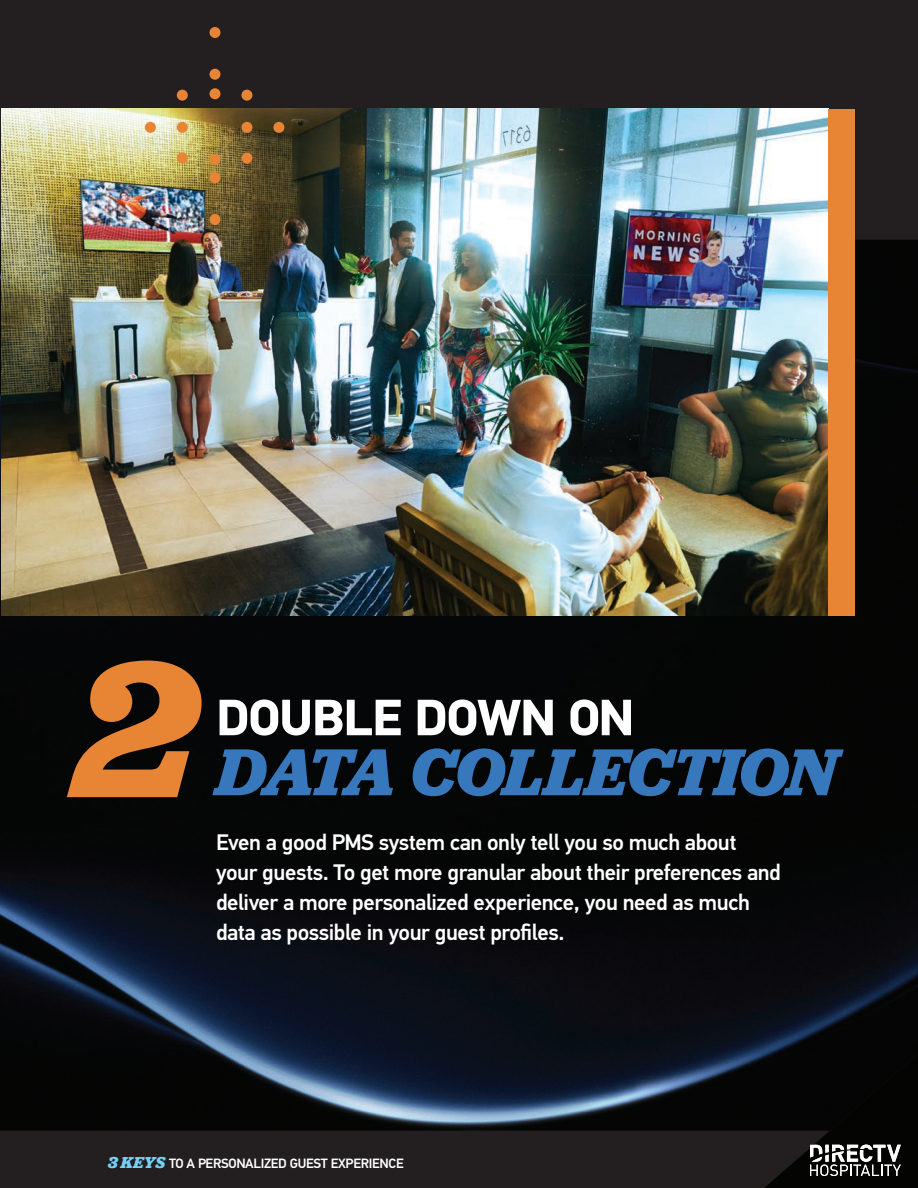
<style>
.page{position:relative;width:918px;height:1188px;background:#231f20}
.page>*{position:absolute;margin:0;border:0;box-sizing:border-box;transform-origin:0 0}
.t1{font:italic 700 201.45px "Jubilat";color:#e88534}
.t2{font:italic 700 69px "Jubilat";letter-spacing:-.02em;color:#3778bd}
.t3{font:700 51px "PFDIN Text Pro";color:#fff}
.t4{font:500 22.5px/30px "PFDIN Text Pro";letter-spacing:-.02em;color:#fff}
.t5{font:500 13.5px "PFDIN Text Pro";letter-spacing:-.02em;color:#fff}
.s1{font-family:"Jubilat";font-weight:700;font-style:italic;font-size:16.5px;color:#75d1f5}
</style>
<div class="page">
<img style="left:0;top:240px;width:918px;height:891px">
<img style="left:1px;top:109px;width:827px;height:507px">
<div style="left:273px;top:122px;width:11px;height:11px;background:#e88534;border-radius:50%"></div>
<div style="left:145px;top:122px;width:11px;height:11px;background:#e88534;border-radius:50%"></div>
<div style="left:241px;top:122px;width:11px;height:11px;background:#e88534;border-radius:50%"></div>
<div style="left:177px;top:122px;width:11px;height:11px;background:#e88534;border-radius:50%"></div>
<div style="left:209px;top:154px;width:11px;height:11px;background:#e88534;border-radius:50%"></div>
<div style="left:241px;top:153px;width:11px;height:11px;background:#e88534;border-radius:50%"></div>
<div style="left:177px;top:153px;width:11px;height:11px;background:#e88534;border-radius:50%"></div>
<div style="left:209px;top:88px;width:11px;height:11px;background:#e88534;border-radius:50%"></div>
<div style="left:241px;top:90px;width:11px;height:11px;background:#e88534;border-radius:50%"></div>
<div style="left:177px;top:90px;width:11px;height:11px;background:#e88534;border-radius:50%"></div>
<div style="left:209px;top:172px;width:11px;height:11px;background:#e88534;border-radius:50%"></div>
<div style="left:209px;top:214px;width:11px;height:11px;background:#e88534;border-radius:50%"></div>
<div style="left:209px;top:27px;width:11px;height:11px;background:#e88534;border-radius:50%"></div>
<div style="left:209px;top:69px;width:11px;height:11px;background:#e88534;border-radius:50%"></div>
<svg style="left:810px;top:1145px;width:91px;height:31px"></svg>
<div style="left:828px;top:109px;width:27px;height:507px;background:#e88534"></div>
<h1 class="t1" style="left:74px;top:600px;width:136px">2</h1>
<h3 class="t3" style="left:216px;top:687px;width:420px">DOUBLE DOWN ON</h3>
<h2 class="t2" style="left:216px;top:728px;width:622px">DATA COLLECTION</h2>
<p class="t4" style="left:216px;top:827px;width:566px">Even a good PMS system can only tell you so much about your guests. To get more granular about their preferences and deliver a more personalized experience, you need as much data as possible in your guest profiles.</p>
<p class="t5" style="left:108px;top:1156px;width:297px"><span class="s1">3 KEYS</span> TO A PERSONALIZED GUEST EXPERIENCE</p>
</div>
